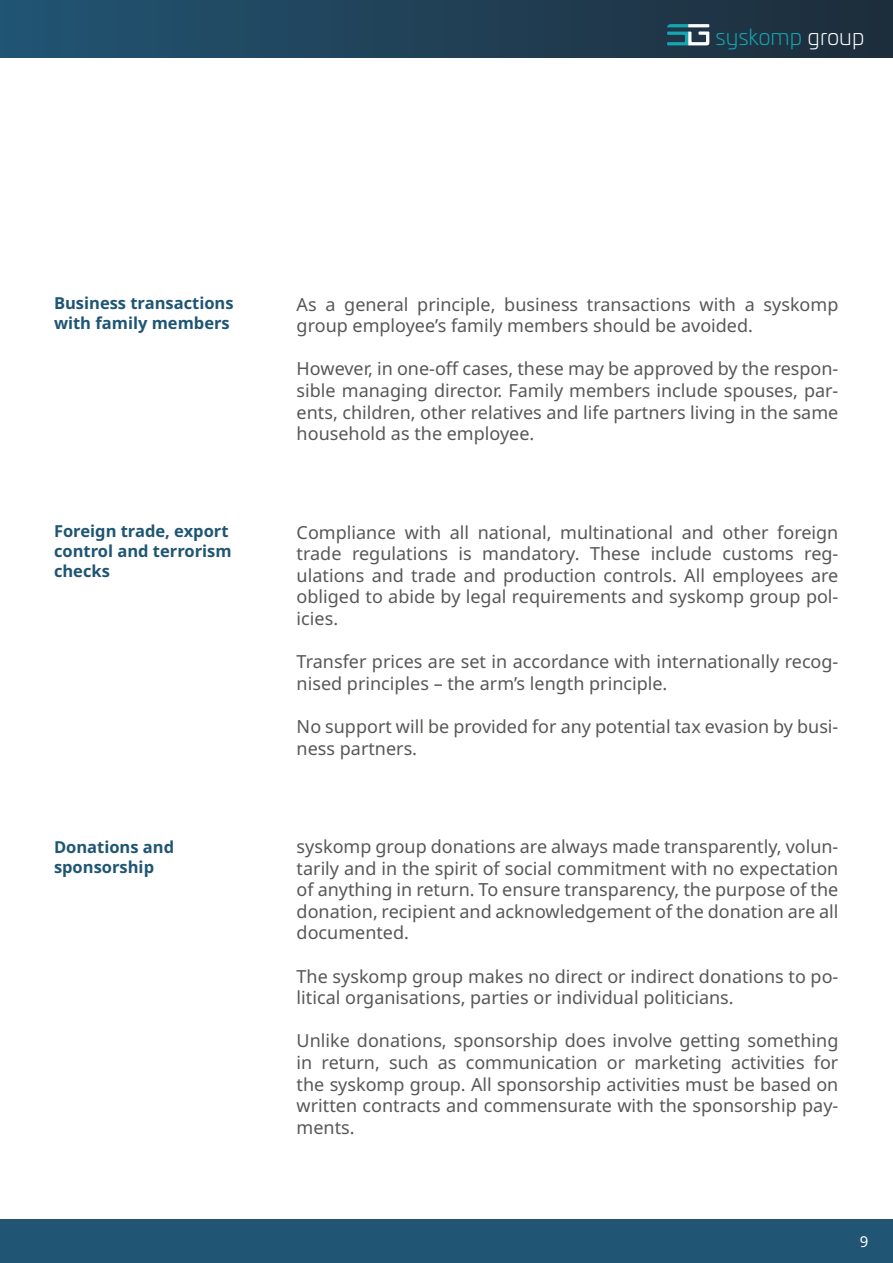
<style>
.page{position:relative;width:893px;height:1263px;background:#fff}
.page>*{position:absolute;margin:0;border:0;box-sizing:border-box;transform-origin:0 0}
.t1{font:300 22.2px "Univia Pro";color:#17a6b0}
.t2{font:18px/21.6px "Noto Sans";color:#575756}
.t3{font:700 16.5px/19.8px "Noto Sans";color:#1f5574}
.t4{font:15px "Noto Sans";color:#fff}
.s1{color:#fff}
</style>
<div class="page">
<div style="left:0;top:0;width:893px;height:58px;background:linear-gradient(to right,#225473,#1e2c3a)"></div>
<svg style="left:667px;top:24px;width:42px;height:21px"></svg>
<div style="left:0;top:1219px;width:893px;height:44px;background:#205574"></div>
<p class="t1" style="left:715px;top:21px;width:151px">syskomp <span class="s1">group</span></p>
<p class="t3" style="left:54px;top:293px;width:181px">Business transactions with family members</p>
<p class="t2" style="left:297px;top:293px;width:543px">As a general principle, business transactions with a syskomp group employee’s family members should be avoided.</p>
<p class="t2" style="left:297px;top:358px;width:543px;text-align:justify">However, in one-off cases, these may be approved by the respon&shy;sible managing director. Family members include spouses, par&shy;ents, children, other relatives and life partners living in the same household as the employee.</p>
<p class="t3" style="left:54px;top:521px;width:179px">Foreign trade, export control and terrorism checks</p>
<p class="t2" style="left:297px;top:521px;width:543px;text-align:justify">Compliance with all national, multinational and other foreign trade regulations is mandatory. These include customs reg&shy;ulations and trade and production controls. All employees are obliged to abide by legal requirements and syskomp group pol&shy;icies.</p>
<p class="t2" style="left:297px;top:651px;width:543px">Transfer prices are set in accordance with internationally recog&shy;nised principles – the arm’s length principle.</p>
<p class="t2" style="left:297px;top:716px;width:543px">No support will be provided for any potential tax evasion by busi&shy;ness partners.</p>
<p class="t3" style="left:54px;top:838px;width:122px">Donations and sponsorship</p>
<p class="t2" style="left:297px;top:836px;width:543px;text-align:justify">syskomp group donations are always made transparently, volun&shy;tarily and in the spirit of social commitment with no expectation of anything in return. To ensure transparency, the purpose of the donation, recipient and acknowledgement of the donation are all documented.</p>
<p class="t2" style="left:297px;top:965px;width:543px">The syskomp group makes no direct or indirect donations to po&shy;litical organisations, parties or individual politicians.</p>
<p class="t2" style="left:297px;top:1030px;width:543px;text-align:justify">Unlike donations, sponsorship does involve getting something in return, such as communication or marketing activities for the syskomp group. All sponsorship activities must be based on written contracts and commensurate with the sponsorship pay&shy;ments.</p>
<p class="t4" style="left:860px;top:1233px;width:10px">9</p>
</div>
